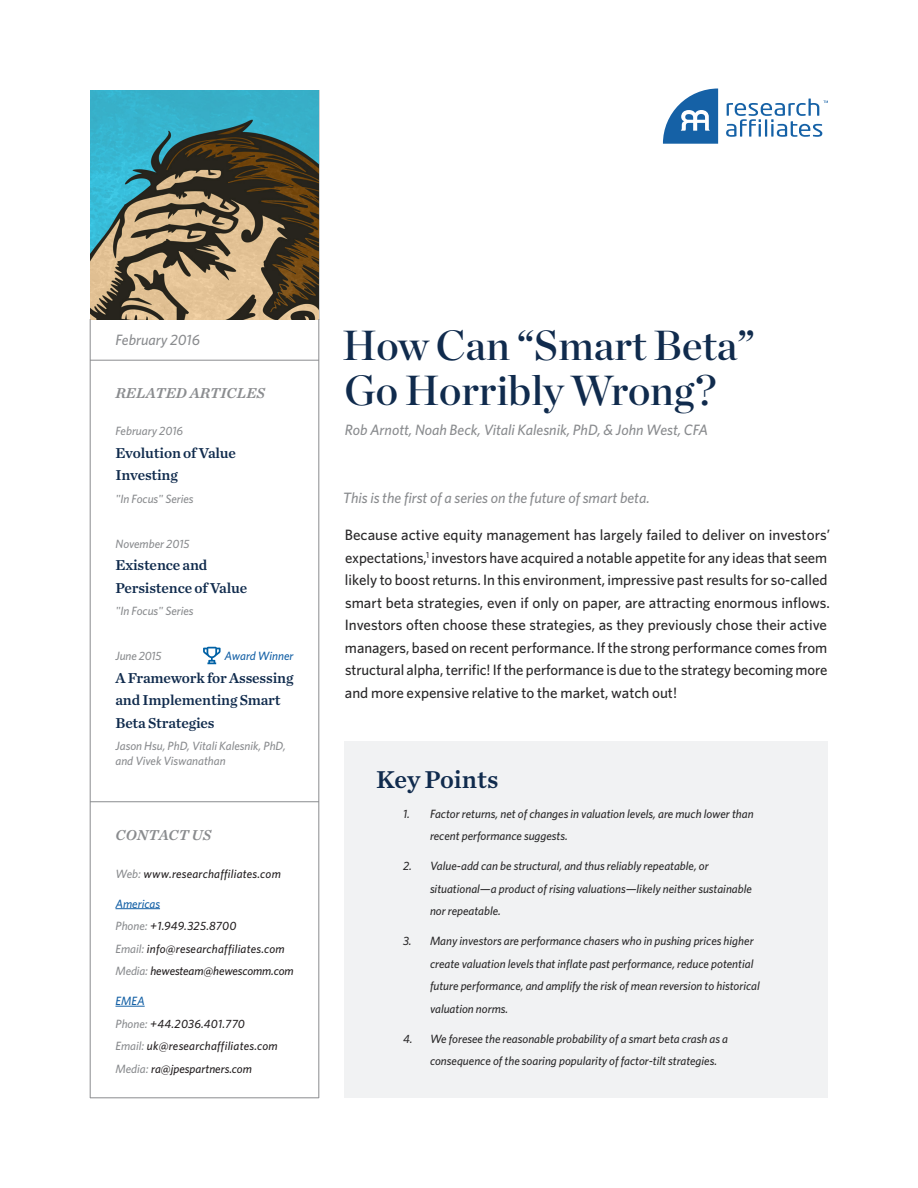
<style>
.page{position:relative;width:918px;height:1188px;background:#fff}
.page>*{position:absolute;margin:0;border:0;box-sizing:border-box;transform-origin:0 0}
.Article___Title{font:42px/45px "Chronicle Display Semi";color:#102b4d}
.t1{font:25.5px "Chronicle Text G1 Semi";letter-spacing:-.01em;color:#102b4d}
.Article___Body_Copy{font:500 15px/22.5px "Whitney";color:#2a292a}
.Sidepanel___Related{font:15px/22.5px "Chronicle Text G1 Semi";letter-spacing:-.01em;color:#102b4d}
.Article___Author{font:italic 500 15px "Whitney";color:#8a8c8f}
.Sidepanel___Related-2{font:italic 15px "Chronicle Text G1 Semi";letter-spacing:.01em;color:#8a8c8f}
.Sidepanel___Month{font:italic 500 15px "Whitney";color:#8a8c8f}
.t2{font:italic 500 12px/22.5px "Whitney";color:#2a292a}
.t3{font:italic 500 12px "Whitney";letter-spacing:.01em;color:#231f20}
.Sidepanel___Related-3{font:italic 500 12px/15px "Whitney";color:#8a8c8f}
.t4{font:italic 500 12px "Whitney";letter-spacing:-.01em;color:#231f20}
.Sidepanel___Related-4{font:italic 500 12px "Whitney";color:#1561a6}
.s1{color:#8a8c8f}
</style>
<div class="page">
<svg style="left:203px;top:647px;width:18px;height:17px"></svg>
<div style="left:345px;top:741px;width:483px;height:357px;background:#f1f2f3"></div>
<hr style="left:90px;top:1098px;width:229px;height:1px;background:#8a8c8f">
<img style="left:90px;top:90px;width:229px;height:229px">
<hr style="left:116px;top:908px;width:44px;height:1px;background:#1561a6">
<svg style="left:116px;top:1006px;width:29px;height:1px"></svg>
<svg style="left:663px;top:89px;width:55px;height:55px"></svg>
<svg style="left:726px;top:99px;width:102px;height:38px"></svg>
<hr style="left:90px;top:360px;width:229px;height:1px;background:#8a8c8f">
<hr style="left:90px;top:801px;width:229px;height:1px;background:#8a8c8f">
<hr style="left:90px;top:319px;width:1px;height:779px;background:#8a8c8f">
<hr style="left:319px;top:319px;width:1px;height:779px;background:#8a8c8f">
<p class="Sidepanel___Month" style="left:116px;top:330px;width:86px">February 2016</p>
<p class="Sidepanel___Related-2" style="left:116px;top:381px;width:151px">RELATED ARTICLES</p>
<p class="Sidepanel___Related-3" style="left:116px;top:423px;width:69px">February 2016</p>
<p class="Sidepanel___Related" style="left:116px;top:440px;width:122px">Evolution of Value<br>Investing</p>
<p class="Sidepanel___Related-3" style="left:116px;top:491px;width:80px">"In Focus" Series</p>
<p class="Sidepanel___Related-3" style="left:116px;top:536px;width:76px">November 2015</p>
<p class="Sidepanel___Related" style="left:116px;top:553px;width:133px">Existence and<br>Persistence of Value</p>
<p class="Sidepanel___Related-3" style="left:116px;top:603px;width:80px">"In Focus" Series</p>
<p class="Sidepanel___Related-3" style="left:116px;top:648px;width:48px">June 2015</p>
<p class="Sidepanel___Related-4" style="left:225px;top:648px;width:70px">Award Winner</p>
<p class="Sidepanel___Related" style="left:116px;top:665px;width:180px">A Framework for Assessing and Implementing Smart<br>Beta Strategies</p>
<p class="Sidepanel___Related-3" style="left:116px;top:738px;width:172px">Jason Hsu, PhD, Vitali Kalesnik, PhD, and Vivek Viswanathan</p>
<p class="Sidepanel___Related-2" style="left:116px;top:823px;width:97px">CONTACT US</p>
<p class="t3" style="left:116px;top:865px;width:167px"><span class="s1">Web:</span> www.researchaffiliates.com</p>
<p class="Sidepanel___Related-4" style="left:116px;top:895px;width:46px">Americas</p>
<p class="t3" style="left:116px;top:918px;width:123px"><span class="s1">Phone:</span> +1.949.325.8700</p>
<p class="t3" style="left:116px;top:940px;width:171px"><span class="s1">Email:</span> info@researchaffiliates.com</p>
<p class="t4" style="left:116px;top:963px;width:180px"><span class="s1">Media:</span> hewesteam@hewescomm.com</p>
<p class="Sidepanel___Related-4" style="left:116px;top:993px;width:31px">EMEA</p>
<p class="t3" style="left:116px;top:1015px;width:131px"><span class="s1">Phone:</span> +44.2036.401.770</p>
<p class="t3" style="left:116px;top:1038px;width:164px"><span class="s1">Email:</span> uk@researchaffiliates.com</p>
<p class="t3" style="left:116px;top:1060px;width:138px"><span class="s1">Media:</span> ra@jpespartners.com</p>
<p class="Article___Title" style="left:342px;top:320px;width:414px">How Can “Smart Beta”<br>Go Horribly Wrong?</p>
<p class="Article___Author" style="left:345px;top:420px;width:365px">Rob Arnott, Noah Beck, Vitali Kalesnik, PhD, &amp; John West, CFA</p>
<p class="Article___Author" style="left:343px;top:487px;width:308px">This is the first of a series on the future of smart beta.</p>
<p class="Article___Body_Copy" style="left:345px;top:523px;width:487px">Because active equity management has largely failed to deliver on investors’ expectations,<sup>1</sup> investors have acquired a notable appetite for any ideas that seem likely to boost returns. In this environment, impressive past results for so-called smart beta strategies, even if only on paper, are attracting enormous inflows.<br>Investors often choose these strategies, as they previously chose their active managers, based on recent performance. If the strong performance comes from structural alpha, terrific! If the performance is due to the strategy becoming more and more expensive relative to the market, watch out!</p>
<p class="t1" style="left:376px;top:759px;width:124px">Key Points</p>
<p class="t2" style="left:430px;top:802px;width:325px;text-indent:-27px">1. Factor returns, net of changes in valuation levels, are much lower than recent performance suggests.</p>
<p class="t2" style="left:430px;top:854px;width:323px;text-indent:-27px">2. Value-add can be structural, and thus reliably repeatable, or situational—a product of rising valuations—likely neither sustainable nor repeatable.</p>
<p class="t2" style="left:430px;top:929px;width:331px;text-indent:-27px">3. Many investors are performance chasers who in pushing prices higher create valuation levels that inflate past performance, reduce potential future performance, and amplify the risk of mean reversion to historical valuation norms.</p>
<p class="t2" style="left:430px;top:1027px;width:300px;text-indent:-27px">4. We foresee the reasonable probability of a smart beta crash as a consequence of the soaring popularity of factor-tilt strategies.</p>
</div>
